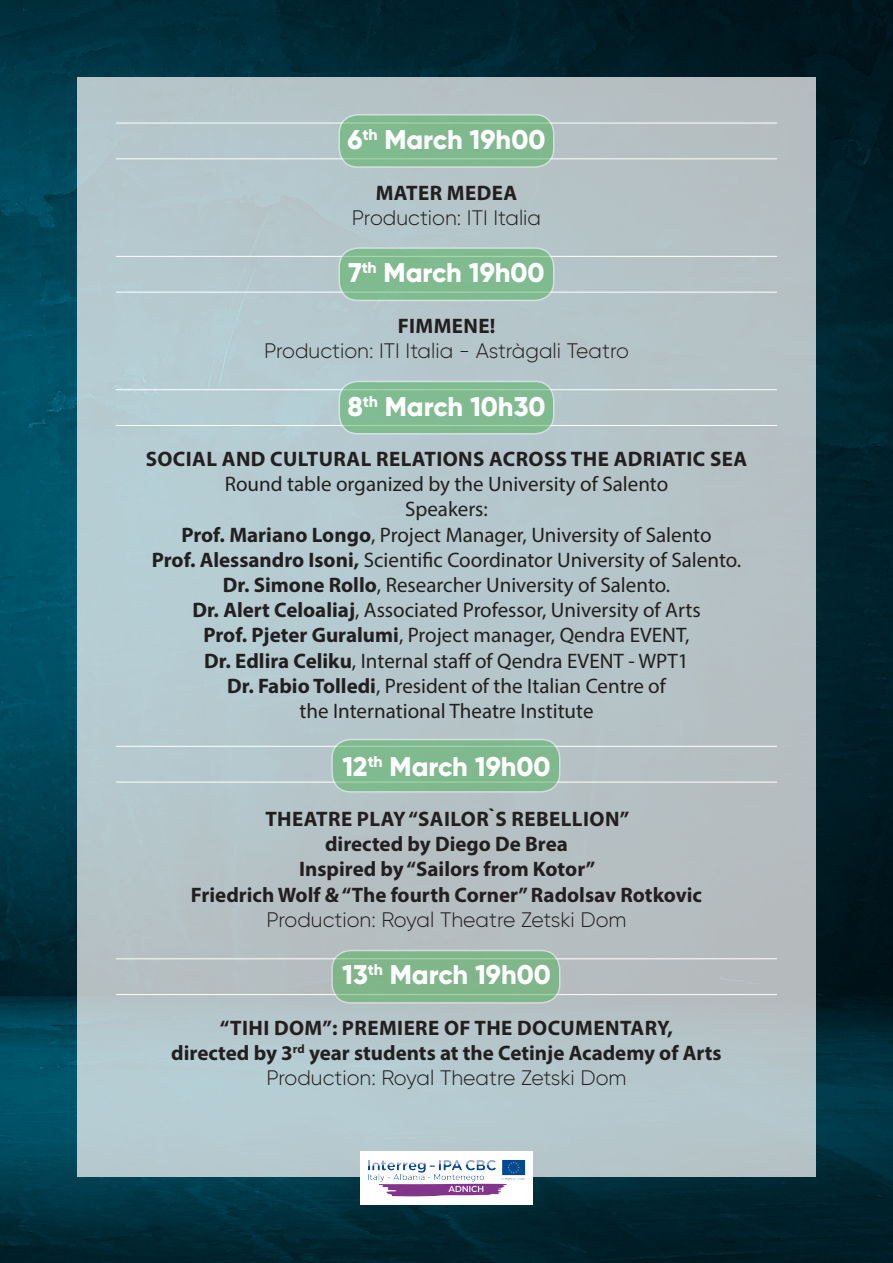
<style>
.page{position:relative;width:893px;height:1263px;background:#fff}
.page>*{position:absolute;margin:0;border:0;box-sizing:border-box;transform-origin:0 0}
.t1{font:800 27px "Gilroy";color:#fff}
.t2{font:21px "Myriad Pro";color:#231f20}
.t3{font:700 21px "Myriad Pro";color:#231f20}
.t4{font:700 21px "Myriad Pro";letter-spacing:.02em;color:#231f20}
.t5{font:300 21px "Gilroy";color:#231f20}
.s1{font-weight:700}
</style>
<div class="page">
<img style="left:0;top:0;width:893px;height:1263px">
<div style="left:77px;top:77px;width:739px;height:1100px;background:#b5c5ca"></div>
<hr style="left:116px;top:158px;width:661px;height:1px;background:#fff">
<hr style="left:116px;top:123px;width:661px;height:1px;background:#fff">
<hr style="left:116px;top:292px;width:661px;height:1px;background:#fff">
<hr style="left:116px;top:256px;width:661px;height:1px;background:#fff">
<hr style="left:116px;top:425px;width:661px;height:1px;background:#fff">
<hr style="left:116px;top:389px;width:661px;height:1px;background:#fff">
<hr style="left:116px;top:994px;width:661px;height:1px;background:#fff">
<hr style="left:116px;top:958px;width:661px;height:1px;background:#fff">
<hr style="left:116px;top:782px;width:661px;height:1px;background:#fff">
<hr style="left:116px;top:746px;width:661px;height:1px;background:#fff">
<img style="left:360px;top:1151px;width:173px;height:54px">
<div style="left:332px;top:950px;width:228px;height:53px;background:#80b68a;border-radius:19px"></div>
<div style="left:331px;top:950px;width:229px;height:54px;border:2px solid #fff;border-radius:19px"></div>
<div style="left:332px;top:739px;width:228px;height:53px;background:#80b98e;border-radius:19px"></div>
<div style="left:331px;top:739px;width:229px;height:54px;border:2px solid #fff;border-radius:19px"></div>
<div style="left:339px;top:381px;width:215px;height:53px;background:#80bb91;border-radius:19px"></div>
<div style="left:338px;top:381px;width:216px;height:53px;border:2px solid #fff;border-radius:19px"></div>
<div style="left:339px;top:248px;width:215px;height:52px;background:#80bb90;border-radius:19px"></div>
<div style="left:338px;top:247px;width:216px;height:54px;border:2px solid #fff;border-radius:19px"></div>
<svg style="left:339px;top:115px;width:215px;height:52px;background:#81ba8f"></svg>
<div style="left:338px;top:114px;width:216px;height:54px;border:2px solid #fff;border-radius:19px"></div>
<p class="t1" style="left:348px;top:123px;width:199px">6<sup>th</sup> March 19h00</p>
<p class="t4" style="left:376px;top:179px;width:143px">MATER MEDEA</p>
<p class="t5" style="left:352px;top:205px;width:191px">Production: ITI Italia</p>
<p class="t1" style="left:348px;top:256px;width:198px">7<sup>th</sup> March 19h00</p>
<p class="t4" style="left:398px;top:312px;width:99px">FIMMENE!</p>
<p class="t5" style="left:264px;top:338px;width:366px">Production: ITI Italia - Astràgali Teatro</p>
<p class="t1" style="left:347px;top:389px;width:200px">8<sup>th</sup> March 10h30</p>
<p class="t4" style="left:146px;top:445px;width:603px">SOCIAL AND CULTURAL RELATIONS ACROSS THE ADRIATIC SEA</p>
<p class="t2" style="left:225px;top:471px;width:445px">Round table organized by the University of Salento</p>
<p class="t2" style="left:405px;top:496px;width:84px">Speakers:</p>
<p class="t2" style="left:181px;top:522px;width:532px"><span class="s1">Prof. Mariano Longo</span>, Project Manager, University of Salento</p>
<p class="t2" style="left:152px;top:547px;width:591px"><span class="s1">Prof. Alessandro Isoni,</span> Scientific Coordinator University of Salento.</p>
<p class="t2" style="left:223px;top:572px;width:449px"><span class="s1">Dr. Simone Rollo</span>, Researcher University of Salento.</p>
<p class="t2" style="left:192px;top:597px;width:510px"><span class="s1">Dr. Alert Celoaliaj</span>, Associated Professor, University of Arts</p>
<p class="t2" style="left:203px;top:622px;width:488px"><span class="s1">Prof. Pjeter Guralumi</span>, Project manager, Qendra EVENT,</p>
<p class="t2" style="left:204px;top:648px;width:486px"><span class="s1">Dr. Edlira Celiku</span>, Internal staff of Qendra EVENT - WPT1</p>
<p class="t2" style="left:227px;top:673px;width:440px"><span class="s1">Dr. Fabio Tolledi</span>, President of the Italian Centre of</p>
<p class="t2" style="left:299px;top:698px;width:296px">the International Theatre Institute</p>
<p class="t1" style="left:342px;top:749px;width:210px">12<sup>th</sup> March 19h00</p>
<p class="t4" style="left:265px;top:805px;width:365px">THEATRE PLAY “SAILOR`S REBELLION”</p>
<p class="t3" style="left:325px;top:830px;width:244px">directed by Diego De Brea</p>
<p class="t3" style="left:299px;top:856px;width:298px">Inspired by “Sailors from Kotor”</p>
<p class="t3" style="left:191px;top:881px;width:513px">Friedrich Wolf &amp; “The fourth Corner” Radolsav Rotkovic</p>
<p class="t5" style="left:266px;top:907px;width:362px">Production: Royal Theatre Zetski Dom</p>
<p class="t1" style="left:342px;top:958px;width:210px">13<sup>th</sup> March 19h00</p>
<p class="t4" style="left:220px;top:1014px;width:454px">“TIHI DOM”: PREMIERE OF THE DOCUMENTARY,</p>
<p class="t3" style="left:171px;top:1039px;width:552px">directed by 3<sup>rd</sup> year students at the Cetinje Academy of Arts</p>
<p class="t5" style="left:266px;top:1065px;width:362px">Production: Royal Theatre Zetski Dom</p>
</div>
